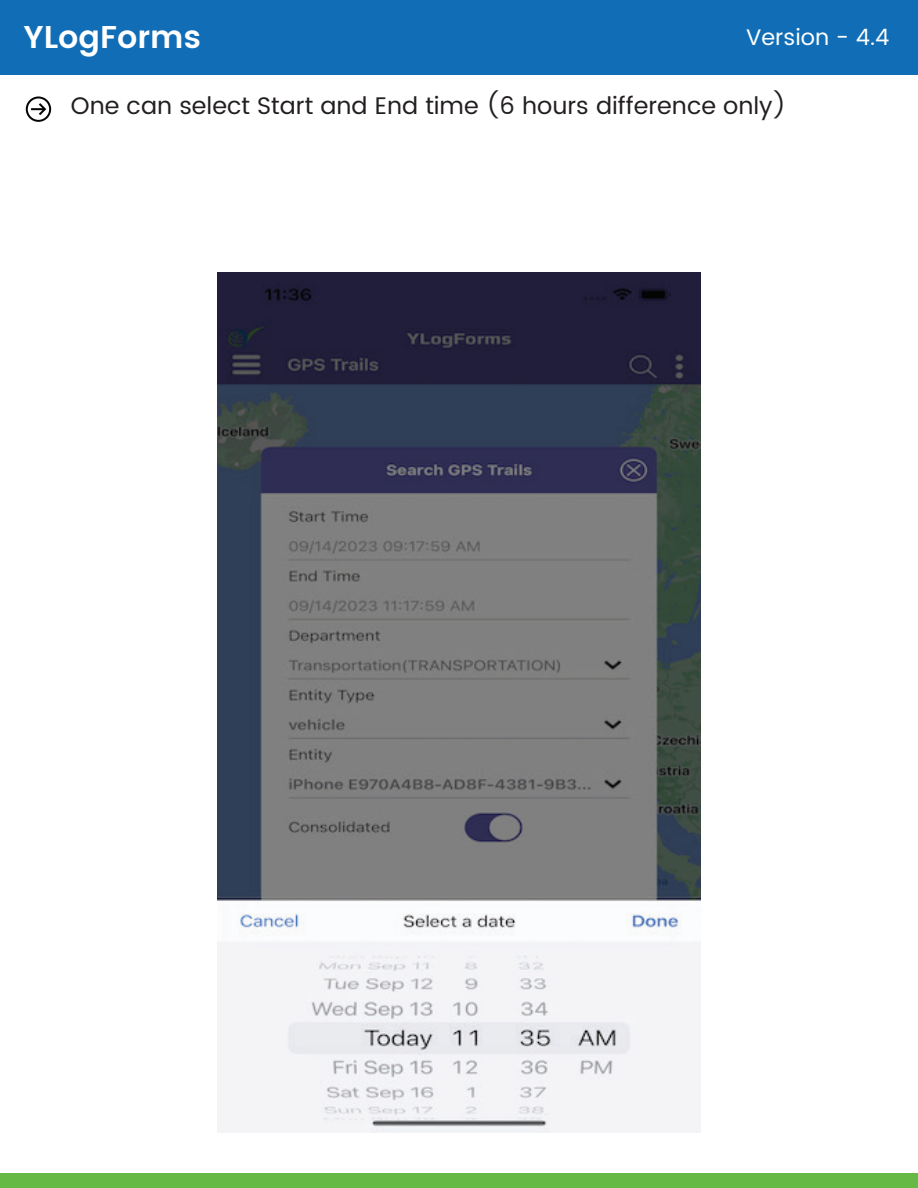
<style>
.page{position:relative;width:918px;height:1188px;background:#fff}
.page>*{position:absolute;margin:0;border:0;box-sizing:border-box;transform-origin:0 0}
.t1{font:600 31.5px "Poppins";color:#fff}
.t2{font:24px "Poppins";color:#231f20}
.t3{font:22.5px "Poppins";color:#fff}
</style>
<div class="page">
<svg style="left:26px;top:96px;width:25px;height:26px"></svg>
<div style="left:0;top:1173px;width:918px;height:15px;background:#66b945"></div>
<div style="left:0;top:0;width:918px;height:75px;background:#116eb6"></div>
<img style="left:218px;top:273px;width:482px;height:860px">
<h1 class="t1" style="left:23px;top:14px;width:179px">YLogForms</h1>
<p class="t3" style="left:746px;top:21px;width:145px">Version - 4.4</p>
<p class="t2" style="left:71px;top:88px;width:717px">One can select Start and End time (6 hours difference only)</p>
</div>
